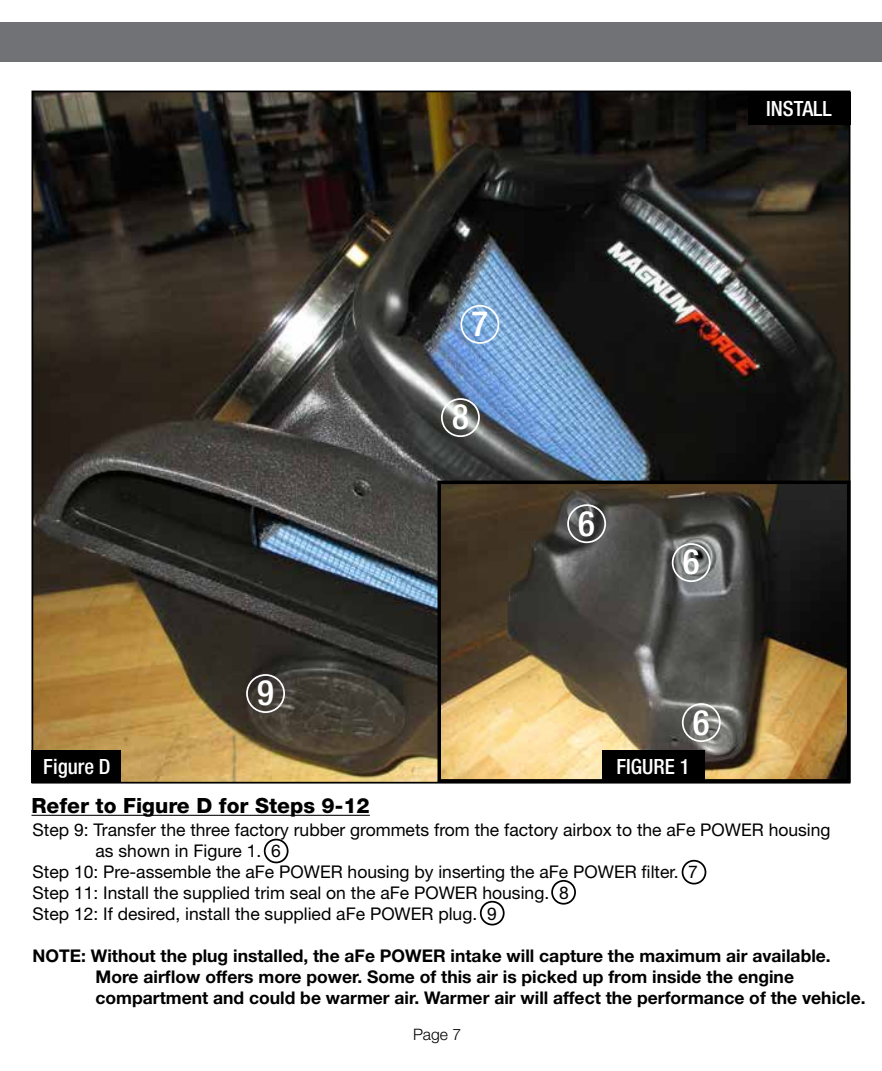
<style>
.page{position:relative;width:882px;height:1071px;background:#fff}
.page>*{position:absolute;margin:0;border:0;box-sizing:border-box;transform-origin:0 0}
.t1{font:500 condensed 35px "Helvetica Neue";color:#fff}
.t2{font:800 21px "Helvetica Neue";color:#000}
.t3{font:500 condensed 21px "Helvetica Neue";color:#fff}
.t4{font:17.5px "Helvetica Neue";color:#000}
.t5{font:700 17.5px/21px "Helvetica Neue";color:#000}
.t6{font:300 15.75px "Helvetica Neue";color:#000}
</style>
<div class="page">
<div style="left:0;top:23px;width:882px;height:39px;background:#717275"></div>
<img style="left:35px;top:94px;width:812px;height:687px">
<hr style="left:32px;top:815px;width:338px;height:1px;background:#000">
<div style="left:32px;top:750px;width:89px;height:33px;background:#000"></div>
<div style="left:748px;top:92px;width:102px;height:33px;background:#000"></div>
<div style="left:264px;top:839px;width:25px;height:24px;border:2px solid #000;border-radius:50%"></div>
<div style="left:460px;top:305px;width:39px;height:39px;border:2px solid #fff;border-radius:50%"></div>
<img style="left:443px;top:486px;width:402px;height:292px">
<div style="left:438px;top:481px;width:412px;height:302px;border:4px solid #000"></div>
<div style="left:441px;top:398px;width:39px;height:39px;border:2px solid #fff;border-radius:50%"></div>
<div style="left:682px;top:860px;width:24px;height:25px;border:2px solid #000;border-radius:50%"></div>
<div style="left:672px;top:543px;width:39px;height:39px;border:2px solid #fff;border-radius:50%"></div>
<div style="left:567px;top:504px;width:39px;height:39px;border:2px solid #fff;border-radius:50%"></div>
<div style="left:551px;top:880px;width:25px;height:25px;border:2px solid #000;border-radius:50%"></div>
<div style="left:682px;top:703px;width:39px;height:39px;border:2px solid #fff;border-radius:50%"></div>
<div style="left:602px;top:750px;width:103px;height:33px;background:#000"></div>
<div style="left:480px;top:901px;width:25px;height:25px;border:2px solid #000;border-radius:50%"></div>
<div style="left:246px;top:674px;width:39px;height:39px;border:2px solid #fff;border-radius:50%"></div>
<p class="t3" style="left:43px;top:754px;width:69px">Figure D</p>
<h1 class="t1" style="left:257px;top:672px;width:18px">9</h1>
<h1 class="t1" style="left:471px;top:303px;width:18px">7</h1>
<h1 class="t1" style="left:452px;top:396px;width:18px">8</h1>
<p class="t3" style="left:766px;top:97px;width:67px">INSTALL</p>
<h1 class="t1" style="left:578px;top:502px;width:18px">6</h1>
<h1 class="t1" style="left:683px;top:541px;width:18px">6</h1>
<h1 class="t1" style="left:693px;top:701px;width:18px">6</h1>
<p class="t3" style="left:616px;top:754px;width:75px">FIGURE 1</p>
<p class="t2" style="left:32px;top:793px;width:340px">Refer to Figure D for Steps 9-12</p>
<p class="t4" style="left:33px;top:820px;width:800px">Step 9: Transfer the three factory rubber grommets from the factory airbox to the aFe POWER housing</p>
<p class="t4" style="left:96px;top:841px;width:187px">as shown in Figure 1. 6</p>
<p class="t4" style="left:33px;top:862px;width:667px">Step 10: Pre-assemble the aFe POWER housing by inserting the aFe POWER filter. 7</p>
<p class="t4" style="left:33px;top:883px;width:538px">Step 11: Install the supplied trim seal on the aFe POWER housing. 8</p>
<p class="t4" style="left:33px;top:904px;width:466px">Step 12: If desired, install the supplied aFe POWER plug. 9</p>
<p class="t5" style="left:96px;top:945px;width:772px;text-indent:-63px">NOTE: Without the plug installed, the aFe POWER intake will capture the maximum air available.<br>More airflow offers more power. Some of this air is picked up from inside the engine compartment and could be warmer air. Warmer air will affect the performance of the vehicle.</p>
<p class="t6" style="left:413px;top:1024px;width:50px">Page 7</p>
</div>
